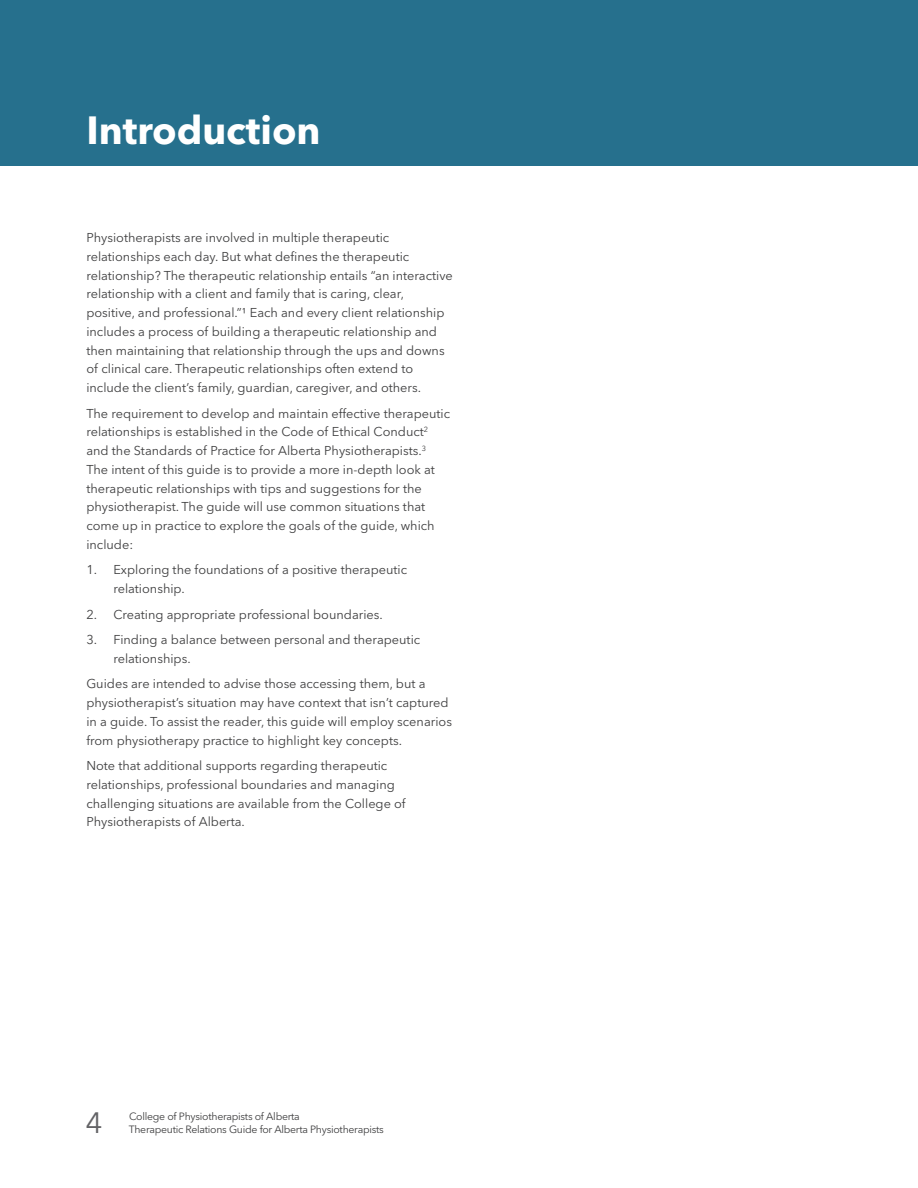
<style>
.page{position:relative;width:918px;height:1188px;background:#fff}
.page>*{position:absolute;margin:0;border:0;box-sizing:border-box;transform-origin:0 0}
.t1{font:700 39px "Avenir Next LT Pro";color:#fff}
.t2{font:29.25px "Avenir Next LT Pro";color:#636366}
.List_Paragraph{font:12.75px/18.8px "Avenir Next LT Pro";color:#3e3e3f}
.t3{font:10.5px "Avenir Next LT Pro";letter-spacing:-.025em;color:#3e3e3f}
</style>
<div class="page">
<div style="left:0;top:0;width:918px;height:165px;background:#26708d"></div>
<p class="t1" style="left:86px;top:107px;width:236px">Introduction</p>
<p class="List_Paragraph" style="left:86px;top:228px;width:368px">Physiotherapists are involved in multiple therapeutic relationships each day. But what defines the therapeutic relationship? The therapeutic relationship entails “an interactive relationship with a client and family that is caring, clear, positive, and professional.”¹ Each and every client relationship includes a process of building a therapeutic relationship and then maintaining that relationship through the ups and downs of clinical care. Therapeutic relationships often extend to include the client’s family, guardian, caregiver, and others.</p>
<p class="List_Paragraph" style="left:86px;top:404px;width:365px">The requirement to develop and maintain effective therapeutic relationships is established in the Code of Ethical Conduct<sup>2 </sup>and the Standards of Practice for Alberta Physiotherapists.<sup>3<br></sup>The intent of this guide is to provide a more in-depth look at therapeutic relationships with tips and suggestions for the physiotherapist. The guide will use common situations that come up in practice to explore the goals of the guide, which include:</p>
<p class="List_Paragraph" style="left:113px;top:561px;width:295px;text-indent:-27px">1. Exploring the foundations of a positive therapeutic relationship.</p>
<p class="List_Paragraph" style="left:86px;top:605px;width:298px">2. Creating appropriate professional boundaries.</p>
<p class="List_Paragraph" style="left:113px;top:630px;width:308px;text-indent:-27px">3. Finding a balance between personal and therapeutic relationships.</p>
<p class="List_Paragraph" style="left:86px;top:675px;width:367px">Guides are intended to advise those accessing them, but a physiotherapist’s situation may have context that isn’t captured in a guide. To assist the reader, this guide will employ scenarios from physiotherapy practice to highlight key concepts.</p>
<p class="List_Paragraph" style="left:86px;top:756px;width:321px">Note that additional supports regarding therapeutic relationships, professional boundaries and managing challenging situations are available from the College of Physiotherapists of Alberta.</p>
<h2 class="t2" style="left:86px;top:1105px;width:18px">4</h2>
<p class="t3" style="left:129px;top:1110px;width:172px">College of Physiotherapists of Alberta</p>
<p class="t3" style="left:129px;top:1124px;width:256px">Therapeutic Relations Guide for Alberta Physiotherapists</p>
</div>
